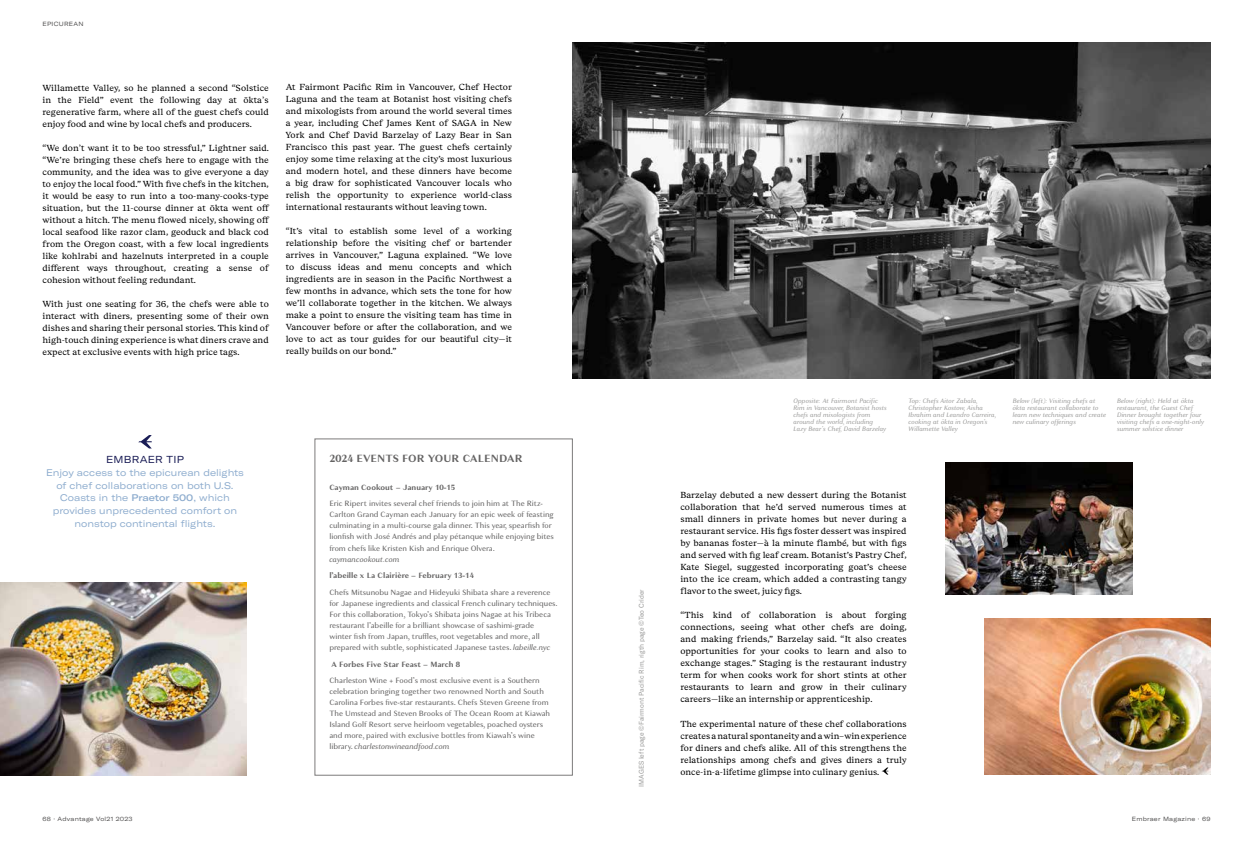
<style>
.page{position:relative;width:1253px;height:842px;background:#fff}
.page>*{position:absolute;margin:0;border:0;box-sizing:border-box;transform-origin:0 0}
.t1{font:700 11px "Granville";letter-spacing:.01em;color:#646363}
.t2{font:expanded 10px "GT America";letter-spacing:.02em;color:#1a1d56}
.t3{font:expanded 9.5px/13px "GT America";color:#8dacce;text-align:center}
.t4{font:8.8px/12px "Beirut Text";color:#000;text-align:justify}
.t5{font:8px/11px "Granville";color:#646363}
.t6{font:700 8px "Granville";color:#646363}
.t7{font:italic 8px "Granville";color:#646363}
.t8{font:italic 6.8px/7px "Granville";color:#9d9d9c}
.t9{font:6.8px "GT America";color:#9d9d9c}
.t10{font:expanded 6px "GT America";letter-spacing:.04em;color:#504f4f}
.s1{font-family:"Granville"}
.s2{font-weight:500}
.s3{font-style:italic}
</style>
<div class="page">
<img style="left:945px;top:463px;width:187px;height:132px">
<img style="left:984px;top:619px;width:226px;height:156px">
<img style="left:573px;top:43px;width:637px;height:336px">
<img style="left:0;top:583px;width:247px;height:192px">
<svg style="left:138px;top:435px;width:14px;height:13px"></svg>
<svg style="left:882px;top:767px;width:6px;height:8px"></svg>
<p class="t10" style="left:43px;top:20px;width:43px">EPICUREAN</p>
<p class="t4" style="left:43px;top:82px;width:228px">Willamette Valley, so he planned a second “Solstice in the Field” event the following day at ōkta<span class="s1">’</span>s regenerative farm, where all of the guest chefs could enjoy food and wine by local chefs and producers.</p>
<p class="t4" style="left:43px;top:142px;width:228px">“We don<span class="s1">’</span>t want it to be too stressful,” Lightner said. “We’re bringing these chefs here to engage with the community, and the idea was to give everyone a day to enjoy the local food.” With five chefs in the kitchen, it would be easy to run into a too-many-cooks-type situation, but the 11-course dinner at ōkta went off without a hitch. The menu flowed nicely, showing off local seafood like razor clam, geoduck and black cod from the Oregon coast, with a few local ingredients like kohlrabi and hazelnuts interpreted in a couple different ways throughout, creating a sense of cohesion without feeling redundant.</p>
<p class="t4" style="left:43px;top:298px;width:228px">With just one seating for 36, the chefs were able to interact with diners, presenting some of their own dishes and sharing their personal stories. This kind of high-touch dining experience is what diners crave and expect at exclusive events with high price tags.</p>
<p class="t4" style="left:286px;top:82px;width:228px">At Fairmont Pacific Rim in Vancouver, Chef Hector Laguna and the team at Botanist host visiting chefs and mixologists from around the world several times a year, including Chef James Kent of SAGA in New York and Chef David Barzelay of Lazy Bear in San Francisco this past year. The guest chefs certainly enjoy some time relaxing at the city’s most luxurious and modern hotel, and these dinners have become a big draw for sophisticated Vancouver locals who relish the opportunity to experience world-class international restaurants without leaving town.</p>
<p class="t4" style="left:286px;top:226px;width:228px">“It’s vital to establish some level of a working relationship before the visiting chef or bartender arrives in Vancouver,” Laguna explained. “We love to discuss ideas and menu concepts and which ingredients are in season in the Pacific Northwest a few months in advance, which sets the tone for how we’ll collaborate together in the kitchen. We always make a point to ensure the visiting team has time in Vancouver before or after the collaboration, and we love to act as tour guides for our beautiful city—it really builds on our bond.”</p>
<p class="t2" style="left:106px;top:453px;width:79px">EMBRAER TIP</p>
<p class="t3" style="left:46px;top:466px;width:199px">Enjoy access to the epicurean delights of chef collaborations on both U.S.<br>Coasts in the <span class="s2">Praetor 500</span>, which provides unprecedented comfort on nonstop continental flights.</p>
<p class="t1" style="left:329px;top:451px;width:195px">2024 EVENTS FOR YOUR CALENDAR</p>
<p class="t6" style="left:329px;top:482px;width:127px">Cayman Cookout – January 10-15</p>
<p class="t5" style="left:329px;top:498px;width:226px">Eric Ripert invites several chef friends to join him at The Ritz-Carlton Grand Cayman each January for an epic week of feasting culminating in a multi-course gala dinner. This year, spearfish for lionfish with José Andrés and play pétanque while enjoying bites from chefs like Kristen Kish and Enrique Olvera.</p>
<p class="t7" style="left:329px;top:554px;width:72px">caymancookout.com</p>
<p class="t6" style="left:329px;top:570px;width:146px">l’abeille x La Clairière – February 13-14</p>
<p class="t5" style="left:329px;top:587px;width:230px">Chefs Mitsunobu Nagae and Hideyuki Shibata share a reverence for Japanese ingredients and classical French culinary techniques.<br>For this collaboration, Tokyo’s Shibata joins Nagae at his Tribeca restaurant l’abeille for a brilliant showcase of sashimi-grade winter fish from Japan, truffles, root vegetables and more, all prepared with subtle, sophisticated Japanese tastes. <span class="s3">labeille.nyc</span></p>
<p class="t6" style="left:332px;top:658px;width:130px">A Forbes Five Star Feast – March 8</p>
<p class="t5" style="left:329px;top:675px;width:222px">Charleston Wine + Food’s most exclusive event is a Southern celebration bringing together two renowned North and South Carolina Forbes five-star restaurants. Chefs Steven Greene from The Umstead and Steven Brooks of The Ocean Room at Kiawah Island Golf Resort serve heirloom vegetables, poached oysters and more, paired with exclusive bottles from Kiawah’s wine library. <span class="s3">charlestonwineandfood.com</span></p>
<p class="t9" style="left:637px;top:786px;width:199px;rotate:-90deg">IMAGES left page ©Fairmont Pacific Rim, rigth page ©Teo Crider</p>
<p class="t8" style="left:793px;top:397px;width:95px">Opposite: At Fairmont Pacific<br>Rim in Vancouver, Botanist hosts chefs and mixologists from around the world, including<br>Lazy Bear's Chef, David Barzelay</p>
<p class="t8" style="left:908px;top:397px;width:90px">Top: Chefs Aitor Zabala,<br>Christopher Kostow, Aisha<br>Ibrahim and Leandro Carreira, cooking at ōkta in Oregon’s<br>Willamette Valley</p>
<p class="t8" style="left:1013px;top:397px;width:95px">Below (left): Visiting chefs at ōkta restaurant collaborate to learn new techniques and create new culinary offerings</p>
<p class="t8" style="left:1117px;top:397px;width:89px">Below (right): Held at ōkta restaurant, the Guest Chef<br>Dinner brought together four visiting chefs a one-night-only summer solstice dinner</p>
<p class="t4" style="left:680px;top:490px;width:228px">Barzelay debuted a new dessert during the Botanist collaboration that he’d served numerous times at small dinners in private homes but never during a restaurant service. His figs foster dessert was inspired by bananas foster—à la minute flambé, but with figs and served with fig leaf cream. Botanist’s Pastry Chef, Kate Siegel, suggested incorporating goat’s cheese into the ice cream, which added a contrasting tangy flavor to the sweet, juicy figs.</p>
<p class="t4" style="left:680px;top:610px;width:228px">“This kind of collaboration is about forging connections, seeing what other chefs are doing, and making friends,” Barzelay said. “It also creates opportunities for your cooks to learn and also to exchange stages.” Staging is the restaurant industry term for when cooks work for short stints at other restaurants to learn and grow in their culinary careers—like an internship or apprenticeship.</p>
<p class="t4" style="left:680px;top:718px;width:228px">The experimental nature of these chef collaborations creates a natural spontaneity and a win–win experience for diners and chefs alike. All of this strengthens the relationships among chefs and gives diners a truly once-in-a-lifetime glimpse into culinary genius.</p>
<p class="t10" style="left:43px;top:816px;width:92px">68 · Advantage Vol21 2023</p>
<p class="t10" style="left:1132px;top:816px;width:80px">Embraer Magazine · 69</p>
</div>
